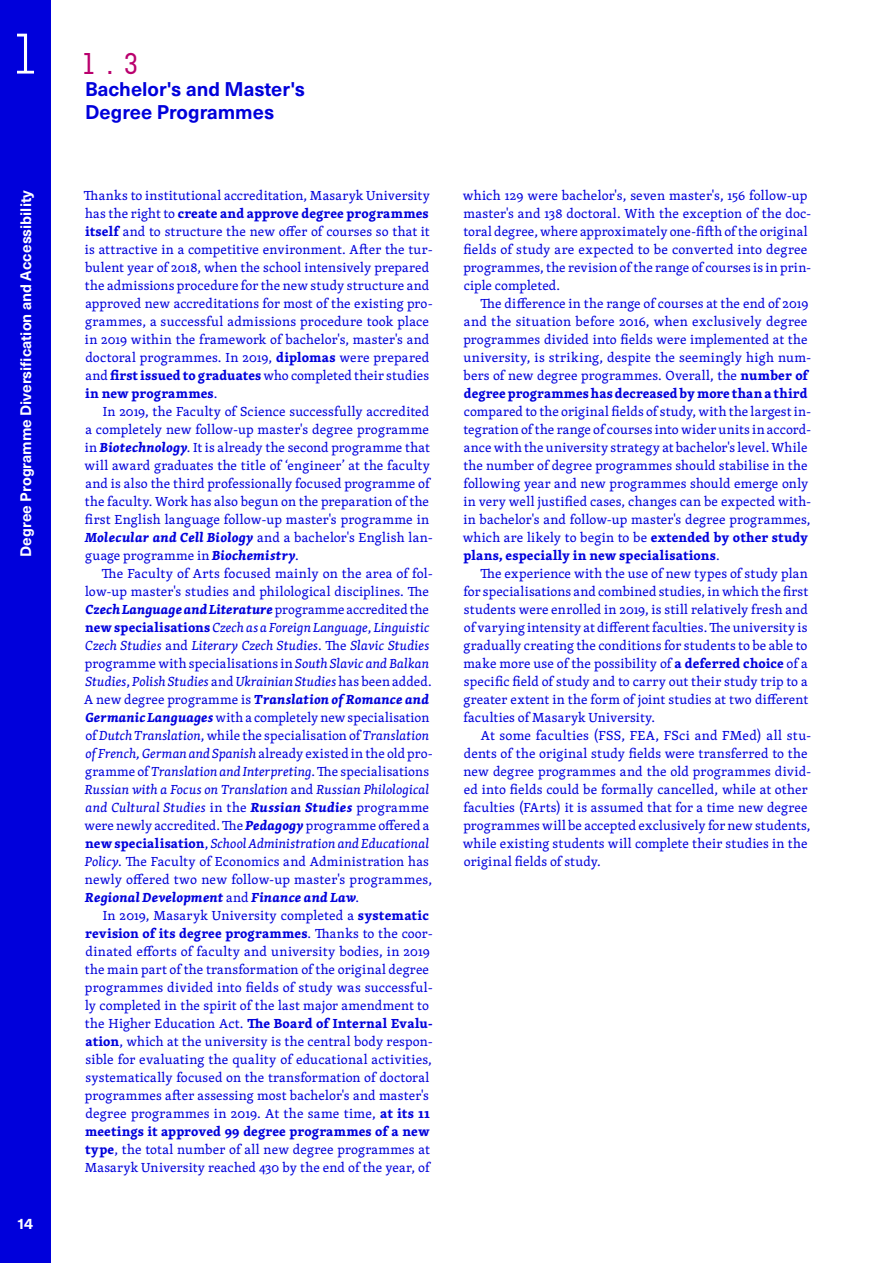
<style>
.page{position:relative;width:893px;height:1263px;background:#fff}
.page>*{position:absolute;margin:0;border:0;box-sizing:border-box;transform-origin:0 0}
.t1{font:57px "Muni";color:#fff}
.Podkapitola_nadpis{font:500 30px "Muni";color:#ba006e}
.Podkapitola_nadpis-2{font:700 19.5px/22.5px "Neue Haas Unica Pro";color:#0000db}
.t2{font:700 15px "Neue Haas Unica Pro";color:#fff}
.Text_bezny_odstavec{font:13.5px/18px "Skolar Latin";letter-spacing:.015em;color:#0000db}
.Text_bezny{font:13.5px/18px "Skolar Latin";letter-spacing:.015em;color:#0000db}
.s1{font-weight:700}
.s2{font-weight:700;font-style:italic}
.s3{font-style:italic}
</style>
<div class="page">
<div style="left:0;top:0;width:51px;height:1263px;background:#0000db"></div>
<h1 class="t1" style="left:6px;top:23px;width:41px">1</h1>
<p class="t2" style="left:17px;top:557px;width:368px;rotate:-90deg">Degree Programme Diversification and Accessibility</p>
<p class="t2" style="left:18px;top:1214px;width:17px">14</p>
<p class="Podkapitola_nadpis" style="left:79px;top:47px;width:64px">1.3</p>
<p class="Podkapitola_nadpis-2" style="left:85px;top:78px;width:221px">Bachelor's and Master's<br>Degree Programmes</p>
<p class="Text_bezny" style="left:84px;top:186px;width:350px">Thanks to institutional accreditation, Masaryk University has the right to <span class="s1">create and approve degree programmes itself</span> and to structure the new offer of courses so that it is attractive in a competitive environment. After the tur&shy;bulent year of 2018, when the school intensively prepared the admissions procedure for the new study structure and approved new accreditations for most of the existing pro&shy;grammes, a successful admissions procedure took place in 2019 within the framework of bachelor's, master's and doctoral programmes. In 2019, <span class="s1">diplomas</span> were prepared and<span class="s1">first issued to graduates</span> who completed their studies <span class="s1">in new programmes</span>.</p>
<p class="Text_bezny_odstavec" style="left:84px;top:402px;width:350px;text-indent:18px">In 2019, the Faculty of Science successfully accredited a completely new follow-up master's degree programme in <span class="s2">Biotechnology</span>. It is already the second programme that will award graduates the title of ‘engineer’ at the faculty and is also the third professionally focused programme of the faculty. Work has also begun on the preparation of the first English language follow-up master's programme in <span class="s2">Molecular and Cell Biology</span> and a bachelor's English lan&shy;guage programme in <span class="s2">Biochemistry</span>.</p>
<p class="Text_bezny_odstavec" style="left:84px;top:564px;width:350px;text-indent:18px">The Faculty of Arts focused mainly on the area of fol&shy;low-up master's studies and philological disciplines. The <span class="s2">Czech Language and Literature</span> programme accredited the <span class="s1">new specialisations</span> <span class="s3">Czech as a Foreign Language</span>, <span class="s3">Linguistic Czech Studies</span> and <span class="s3">Literary Czech Studies</span>. The <span class="s3">Slavic Studies </span>programme with specialisations in <span class="s3">South Slavic and Balkan Studies</span>, <span class="s3">Polish Studies</span> and <span class="s3">Ukrainian Studies</span> has been added.<br>A new degree programme is <span class="s2">Translation of Romance and Germanic Languages</span> with a completely newspecialisation of <span class="s3">Dutch Translation</span>, while the specialisation of <span class="s3">Translation of French, German and Spanish</span> already existed in the old pro&shy;gramme of <span class="s3">Translation and Interpreting</span>.The specialisations <span class="s3">Russian with a Focus on Translation</span> and <span class="s3">Russian Philological and Cultural Studies</span> in the <span class="s2">Russian Studies</span> programme were newly accredited.The <span class="s2">Pedagogy</span> programme offered a <span class="s1">new specialisation</span>, <span class="s3">School Administration and Educational Policy</span>. The Faculty of Economics and Administration has newly offered two new follow-up master's programmes, <span class="s2">Regional Development</span> and <span class="s2">Finance and Law</span>.</p>
<p class="Text_bezny_odstavec" style="left:85px;top:906px;width:350px;text-indent:18px">In 2019, Masaryk University completed a <span class="s1">systematic revision of its degree programmes</span>. Thanks to the coor&shy;dinated efforts of faculty and university bodies, in 2019 the main part of the transformation of the original degree programmes divided into fields of study was successful&shy;ly completed in the spirit of the last major amendment to the Higher Education Act. <span class="s1">The Board of Internal Evalu&shy;ation</span>, which at the university is the central body respon&shy;sible for evaluating the quality of educational activities, systematically focused on the transformation of doctoral programmes after assessing most bachelor's and master's degree programmes in 2019. At the same time, <span class="s1">at its 11 meetings it approved 99 degree programmes of a new type</span>, the total number of all new degree programmes at Masaryk University reached 430 by the end of the year, of</p>
<p class="Text_bezny_odstavec" style="left:463px;top:186px;width:350px">which 129 were bachelor's, seven master's, 156 follow-up master's and 138 doctoral. With the exception of the doc&shy;toral degree, where approximately one-fifth ofthe original fields of study are expected to be converted into degree programmes,the revision ofthe range of courses is in prin&shy;ciple completed.</p>
<p class="Text_bezny_odstavec" style="left:463px;top:294px;width:350px;text-indent:18px">The difference in the range of courses at the end of 2019 and the situation before 2016, when exclusively degree programmes divided into fields were implemented at the university, is striking, despite the seemingly high num&shy;bers of new degree programmes. Overall, the <span class="s1">number of degree programmes has decreased by more than a third </span>compared to the original fields of study, with the largestin&shy;tegration ofthe range of courses into wider units in accord&shy;ance with the university strategy at bachelor's level. While the number of degree programmes should stabilise in the following year and new programmes should emerge only in very well justified cases, changes can be expected with&shy;in bachelor's and follow-up master's degree programmes, which are likely to begin to be <span class="s1">extended by other study plans, especially in new specialisations</span>.</p>
<p class="Text_bezny_odstavec" style="left:463px;top:564px;width:346px;text-align:justify;text-indent:17px">The experience with the use of new types of study plan for specialisations and combined studies, in which the first students were enrolled in 2019, is still relatively fresh and of varying intensity at differentfaculties.The university is gradually creating the conditions for students to be able to make more use of the possibility of <span class="s1">a deferred choice</span> of a specific field of study and to carry out their study trip to a greater extent in the form of joint studies at two different faculties of Masaryk University.</p>
<p class="Text_bezny_odstavec" style="left:463px;top:726px;width:350px;text-indent:18px">At some faculties (FSS, FEA, FSci and FMed) all stu&shy;dents of the original study fields were transferred to the new degree programmes and the old programmes divid&shy;ed into fields could be formally cancelled, while at other faculties (FArts) it is assumed that for a time new degree programmes will be accepted exclusively for new students, while existing students will complete their studies in the original fields of study.</p>
</div>
